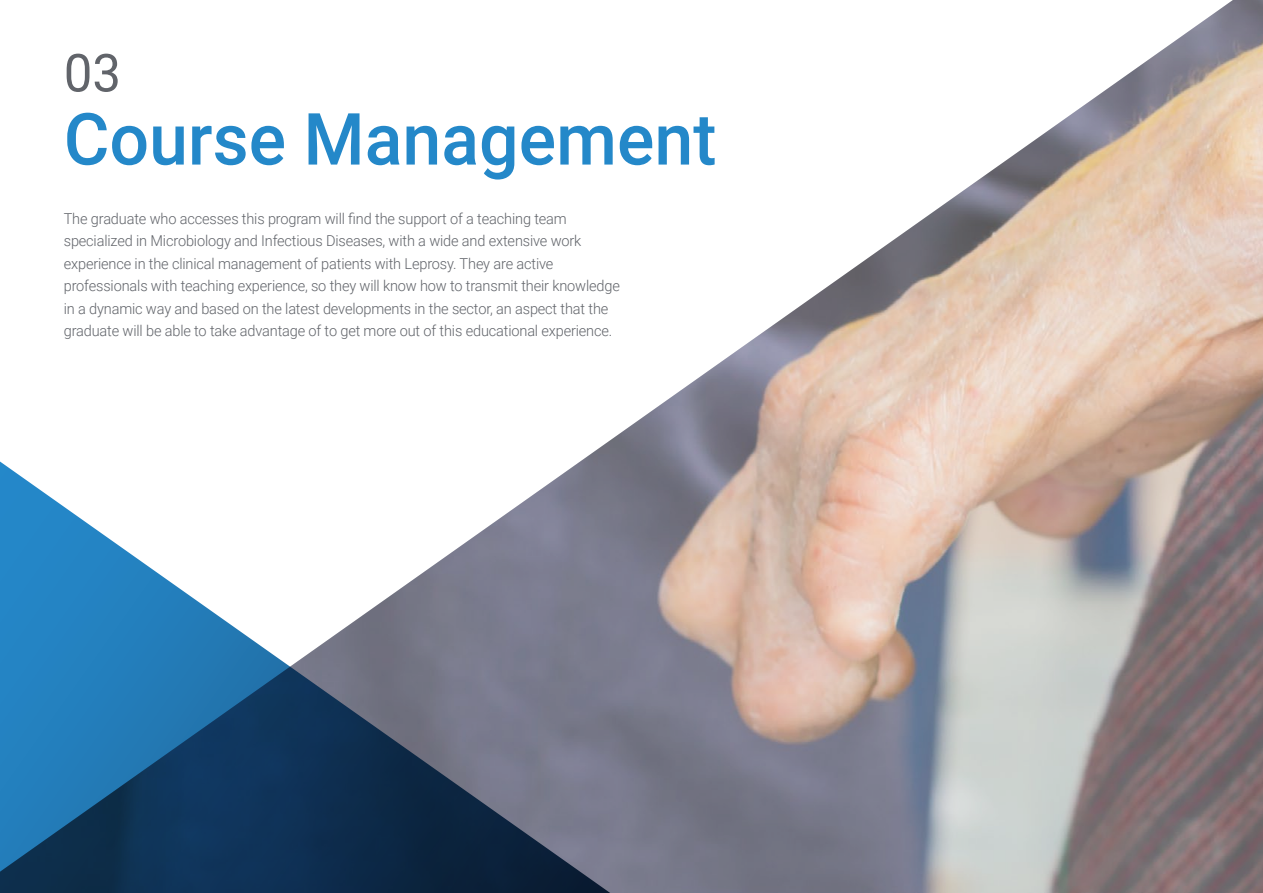
<style>
.page{position:relative;width:1263px;height:893px;background:#fff}
.page>*{position:absolute;margin:0;border:0;box-sizing:border-box;transform-origin:0 0}
.Portadilla{font:500 72px "Roboto";color:#2488c9}
.t1{font:52.5px "Roboto";color:#61646a}
.Texto_Simple{font:300 15px/22.5px "Roboto";letter-spacing:-.01em;color:#61646a}
</style>
<div class="page">
<img style="left:602px;top:0;width:661px;height:893px">
<svg style="left:0;top:446px;width:640px;height:447px"></svg>
<p class="t1" style="left:64px;top:36px;width:59px">03</p>
<p class="Portadilla" style="left:64px;top:89px;width:654px">Course Management</p>
<p class="Texto_Simple" style="left:64px;top:207px;width:558px">The graduate who accesses this program will find the support of a teaching team specialized in Microbiology and Infectious Diseases, with a wide and extensive work experience in the clinical management of patients with Leprosy. They are active professionals with teaching experience, so they will know how to transmit their knowledge in a dynamic way and based on the latest developments in the sector, an aspect that the graduate will be able to take advantage of to get more out of this educational experience.</p>
</div>
